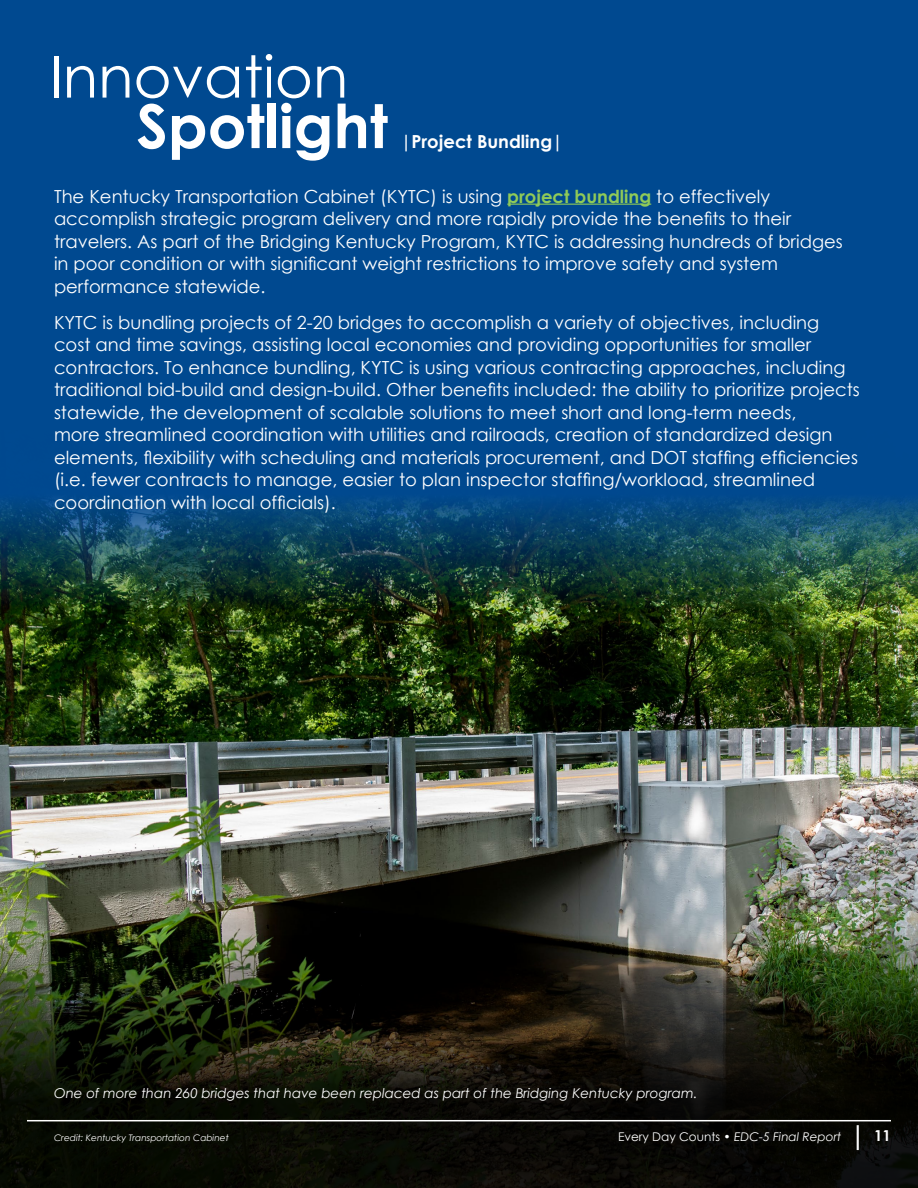
<style>
.page{position:relative;width:918px;height:1188px;background:#004990}
.page>*{position:absolute;margin:0;border:0;box-sizing:border-box;transform-origin:0 0}
.t1{font:18px/22.5px "Century Gothic";color:#fff}
.t2{font:700 18px "Century Gothic";color:#fff}
.t3{font:700 15px "Century Gothic";color:#fff}
.t4{font:italic 13.5px "Century Gothic";color:#fff}
.t5{font:italic 12px "Century Gothic";color:#fff}
.t6{font:italic 9px "Century Gothic";color:#fff}
.s1{font-weight:700;color:#8fca58}
.s2{font-style:normal}
.s3{font-size:27px}
</style>
<div class="page">
<hr style="left:54px;top:56px;width:4px;height:42px;background:#fff">
<svg style="left:67px;top:66px;width:27px;height:32px"></svg>
<svg style="left:103px;top:66px;width:26px;height:32px"></svg>
<svg style="left:136px;top:66px;width:103px;height:32px"></svg>
<svg style="left:246px;top:54px;width:26px;height:44px"></svg>
<svg style="left:138px;top:104px;width:27px;height:45px"></svg>
<svg style="left:172px;top:104px;width:92px;height:56px"></svg>
<div style="left:268px;top:104px;width:8px;height:44px;background:#fff"></div>
<svg style="left:278px;top:66px;width:110px;height:95px"></svg>
<img style="left:0;top:499px;width:918px;height:411px">
<img style="left:0;top:910px;width:918px;height:278px">
<hr style="left:27px;top:1120px;width:864px;height:1px;background:#fff">
<hr style="left:507px;top:204px;width:144px;height:1px;background:#8fca58">
<p class="t2" style="left:401px;top:128px;width:164px">|Project Bundling|</p>
<p class="t1" style="left:54px;top:184px;width:790px">The Kentucky Transportation Cabinet (KYTC) is using <span class="s1">project bundling</span> to effectively accomplish strategic program delivery and more rapidly provide the benefits to their travelers. As part of the Bridging Kentucky Program, KYTC is addressing hundreds of bridges in poor condition or with significant weight restrictions to improve safety and system performance statewide.</p>
<p class="t1" style="left:54px;top:310px;width:807px">KYTC is bundling projects of 2-20 bridges to accomplish a variety of objectives, including cost and time savings, assisting local economies and providing opportunities for smaller contractors. To enhance bundling, KYTC is using various contracting approaches, including traditional bid-build and design-build. Other benefits included: the ability to prioritize projects statewide, the development of scalable solutions to meet short and long-term needs,<br>more streamlined coordination with utilities and railroads, creation of standardized design elements, flexibility with scheduling and materials procurement, and DOT staffing efficiencies (i.e. fewer contracts to manage, easier to plan inspector staffing/workload, streamlined coordination with local officials).</p>
<p class="t4" style="left:54px;top:1084px;width:645px">One of more than 260 bridges that have been replaced as part of the Bridging Kentucky program.</p>
<p class="t6" style="left:54px;top:1131px;width:176px">Credit: Kentucky Transportation Cabinet</p>
<p class="t5" style="left:618px;top:1128px;width:225px"><span class="s2">Every Day Counts •</span> EDC-5 Final Report</p>
<p class="t3" style="left:850px;top:1124px;width:43px"><span class="s3">|</span> 11</p>
</div>
